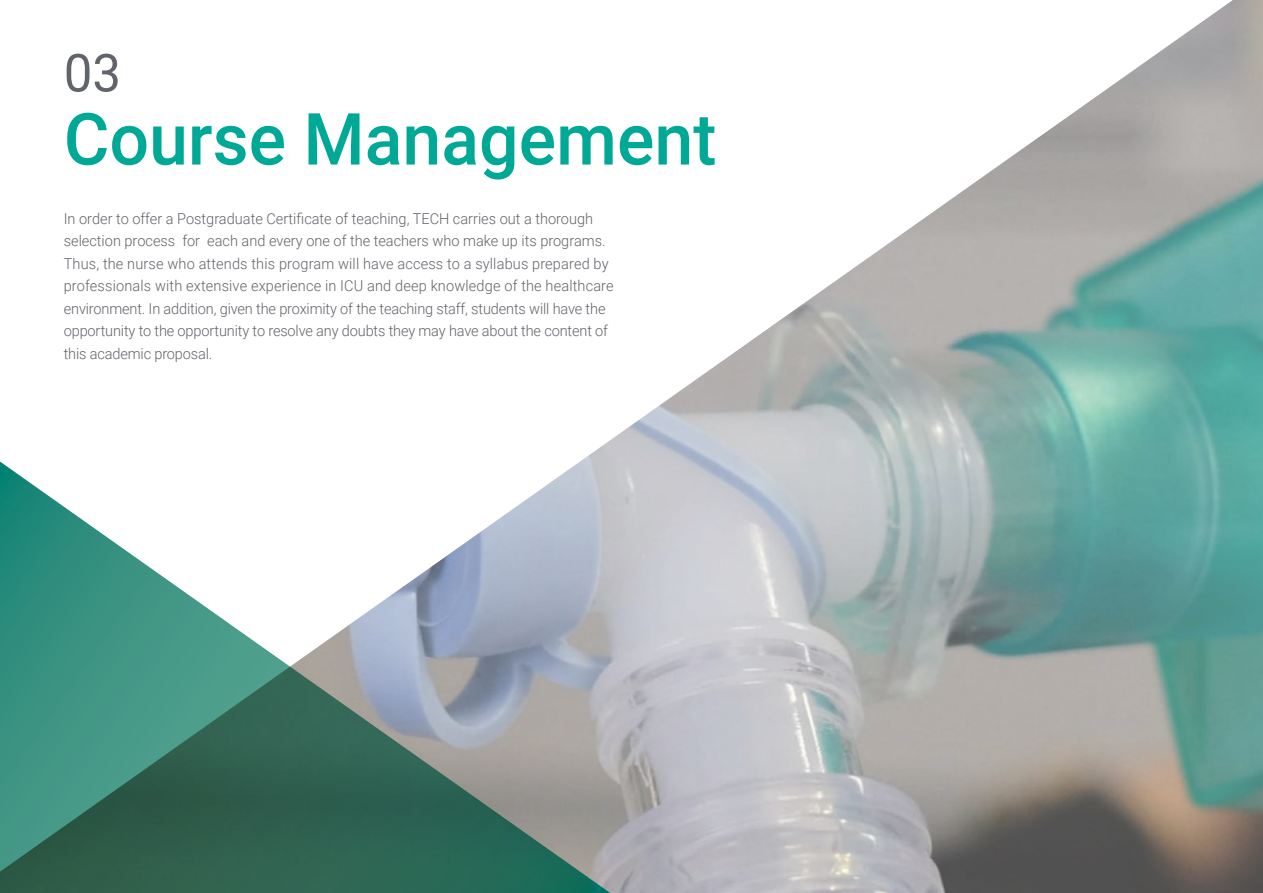
<style>
.page{position:relative;width:1263px;height:893px;background:#fff}
.page>*{position:absolute;margin:0;border:0;box-sizing:border-box;transform-origin:0 0}
.t1{font:500 72px "Roboto";color:#00a996}
.t2{font:52.5px "Roboto";color:#61646a}
.t3{font:300 15px/22.5px "Roboto";color:#61646a}
</style>
<div class="page">
<img style="left:602px;top:0;width:661px;height:893px">
<svg style="left:0;top:446px;width:640px;height:447px"></svg>
<h2 class="t2" style="left:64px;top:36px;width:59px">03</h2>
<h1 class="t1" style="left:64px;top:89px;width:654px">Course Management</h1>
<p class="t3" style="left:64px;top:207px;width:551px">In order to offer a Postgraduate Certificate of teaching, TECH carries out a thorough selection process for each and every one of the teachers who make up its programs.<br>Thus, the nurse who attends this program will have access to a syllabus prepared by professionals with extensive experience in ICU and deep knowledge of the healthcare environment. In addition, given the proximity of the teaching staff, students will have the opportunity to the opportunity to resolve any doubts they may have about the content of this academic proposal.</p>
</div>
